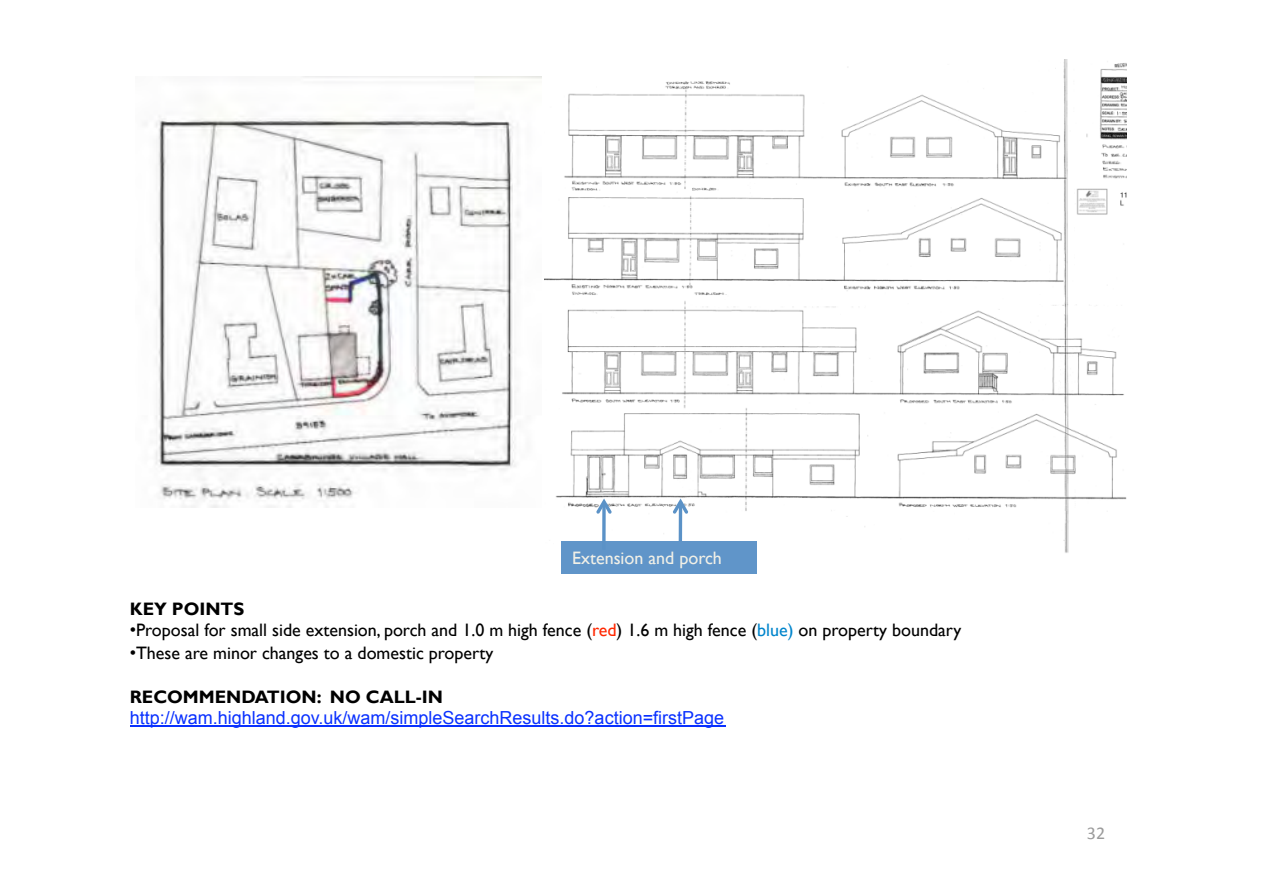
<style>
.page{position:relative;width:1263px;height:893px;background:#fff}
.page>*{position:absolute;margin:0;border:0;box-sizing:border-box;transform-origin:0 0}
.t1{font:18px "Gill Sans";color:#000}
.t2{font:18px "Arial";color:#0a31ff}
.t3{font:700 18px "Gill Sans";color:#000}
.t4{font:18px "Gill Sans";color:#f1f0e7}
.t5{font:18px "Calibri";color:#9b9b9b}
.s1{font-family:"Arial"}
.s2{color:#ff2700}
.s3{color:#0085cc}
</style>
<div class="page">
<img style="left:155px;top:76px;width:386px;height:431px">
<hr style="left:130px;top:725px;width:595px;height:1px;background:#0a31ff">
<img style="left:544px;top:60px;width:583px;height:493px">
<div style="left:561px;top:541px;width:196px;height:33px;background:#6095c9"></div>
<svg style="left:602px;top:514px;width:4px;height:27px"></svg>
<svg style="left:596px;top:498px;width:16px;height:16px"></svg>
<hr style="left:679px;top:502px;width:3px;height:39px;background:#5b92c7">
<svg style="left:673px;top:498px;width:15px;height:16px"></svg>
<p class="t4" style="left:572px;top:551px;width:151px">Extension and porch</p>
<p class="t3" style="left:130px;top:602px;width:116px">KEY POINTS</p>
<p class="t1" style="left:130px;top:623px;width:833px"><span class="s1">•</span>Proposal for small side extension, porch and 1.0 m high fence (<span class="s2">red</span>) 1.6 m high fence (<span class="s3">blue)</span> on property boundary</p>
<p class="t1" style="left:130px;top:645px;width:365px"><span class="s1">•</span>These are minor changes to a domestic property</p>
<p class="t3" style="left:130px;top:689px;width:315px">RECOMMENDATION: NO CALL-IN</p>
<p class="t2" style="left:130px;top:710px;width:596px">http://wam.highland.gov.uk/wam/simpleSearchResults.do?action=firstPage</p>
<p class="t5" style="left:1087px;top:826px;width:20px">32</p>
</div>
